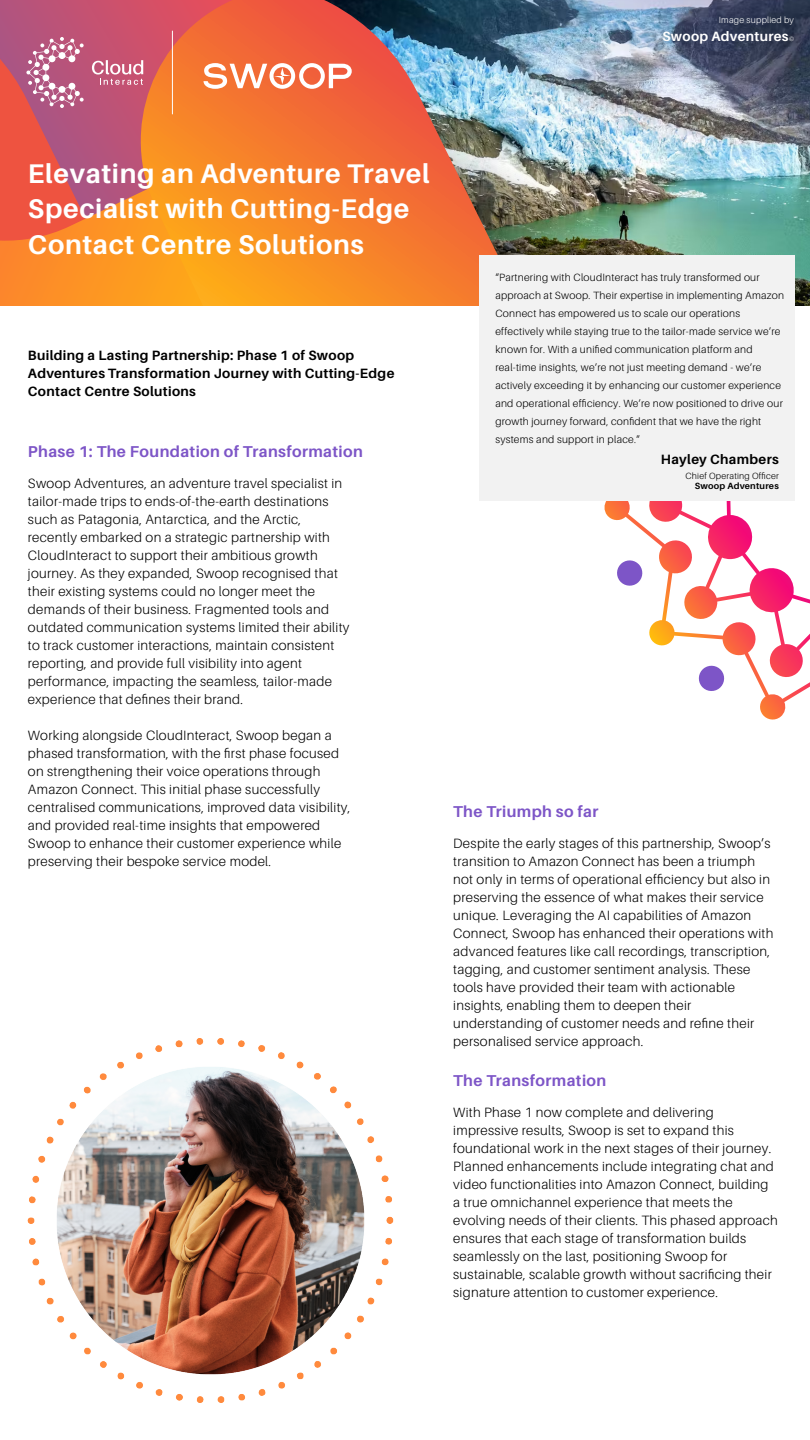
<style>
.page{position:relative;width:810px;height:1440px;background:#fff}
.page>*{position:absolute;margin:0;border:0;box-sizing:border-box;transform-origin:0 0}
.t1{font:700 27px/36px "Aileron";letter-spacing:.025em;color:#fff}
.t2{font:700 15.75px "Aileron";letter-spacing:.025em;color:#7d55c7}
.t3{font:300 13.5px/18px "Aileron";letter-spacing:.025em;color:#000}
.t4{font:700 13.5px/18px "Aileron";letter-spacing:.025em;color:#000}
.t5{font:700 13.5px "Aileron";letter-spacing:.025em;color:#fff}
.t6{font:300 10.5px/18px "Aileron";letter-spacing:.025em;color:#000}
.t7{font:300 9px/10.5px "Aileron";letter-spacing:.025em;color:#000;text-align:right}
.t8{font:300 9px "Aileron";letter-spacing:.025em;color:#fff}
.t9{font:300 6px "Aileron";color:#fff}
.s1{font-weight:700}
</style>
<div class="page">
<img style="left:27px;top:1038px;width:367px;height:365px">
<img style="left:747px;top:0;width:63px;height:306px">
<img style="left:523px;top:0;width:224px;height:255px">
<svg style="left:143px;top:0;width:380px;height:306px;background:#d47b43"></svg>
<hr style="left:172px;top:31px;width:1px;height:83px;background:#fff">
<svg style="left:0;top:0;width:143px;height:306px;background:#d7695a"></svg>
<svg style="left:204px;top:63px;width:148px;height:26px"></svg>
<svg style="left:604px;top:500px;width:206px;height:220px"></svg>
<div style="left:479px;top:255px;width:316px;height:245px;background:#f2f2f2"></div>
<p class="t8" style="left:719px;top:15px;width:77px">Image supplied by</p>
<p class="t5" style="left:662px;top:29px;width:128px">Swoop Adventures</p>
<p class="t9" style="left:789px;top:36px;width:7px">©</p>
<p class="t1" style="left:28px;top:155px;width:403px">Elevating an Adventure Travel<br>Specialist with Cutting-Edge<br>Contact Centre Solutions</p>
<p class="t4" style="left:28px;top:346px;width:368px">Building a Lasting Partnership: Phase 1 of Swoop<br>Adventures Transformation Journey with Cutting-Edge<br>Contact Centre Solutions</p>
<p class="t2" style="left:28px;top:443px;width:336px">Phase 1: The Foundation of Transformation</p>
<p class="t3" style="left:28px;top:475px;width:323px">Swoop Adventures, an adventure travel specialist in tailor-made trips to ends-of-the-earth destinations such as Patagonia, Antarctica, and the Arctic, recently embarked on a strategic partnership with CloudInteract to support their ambitious growth journey. As they expanded, Swoop recognised that their existing systems could no longer meet the demands of their business. Fragmented tools and outdated communication systems limited their ability to track customer interactions, maintain consistent reporting, and provide full visibility into agent performance, impacting the seamless, tailor-made experience that defines their brand.</p>
<p class="t3" style="left:28px;top:727px;width:324px">Working alongside CloudInteract, Swoop began a phased transformation, with the first phase focused on strengthening their voice operations through Amazon Connect. This initial phase successfully centralised communications, improved data visibility, and provided real-time insights that empowered Swoop to enhance their customer experience while preserving their bespoke service model.</p>
<p class="t6" style="left:495px;top:269px;width:290px">“Partnering with CloudInteract has truly transformed our approach at Swoop. Their expertise in implementing Amazon Connect has empowered us to scale our operations effectively while staying true to the tailor-made service we’re known for. With a unified communication platform and real-time insights, we’re not just meeting demand - we’re actively exceeding it by enhancing our customer experience and operational efficiency. We’re now positioned to drive our growth journey forward, confident that we have the right systems and support in place.”</p>
<p class="t4" style="left:661px;top:451px;width:120px">Hayley Chambers</p>
<p class="t7" style="left:686px;top:470px;width:95px">Chief Operating Officer<br><span class="s1">Swoop Adventures</span></p>
<p class="t2" style="left:453px;top:803px;width:147px">The Triumph so far</p>
<p class="t3" style="left:453px;top:835px;width:322px">Despite the early stages of this partnership, Swoop’s transition to Amazon Connect has been a triumph not only in terms of operational efficiency but also in preserving the essence of what makes their service unique. Leveraging the AI capabilities of Amazon Connect, Swoop has enhanced their operations with advanced features like call recordings, transcription, tagging, and customer sentiment analysis. These tools have provided their team with actionable insights, enabling them to deepen their understanding of customer needs and refine their personalised service approach.</p>
<p class="t2" style="left:453px;top:1072px;width:155px">The Transformation</p>
<p class="t3" style="left:453px;top:1103px;width:326px">With Phase 1 now complete and delivering impressive results, Swoop is set to expand this foundational work in the next stages of their journey.<br>Planned enhancements include integrating chat and video functionalities into Amazon Connect, building a true omnichannel experience that meets the evolving needs of their clients. This phased approach ensures that each stage of transformation builds seamlessly on the last, positioning Swoop for sustainable, scalable growth without sacrificing their signature attention to customer experience.</p>
</div>
